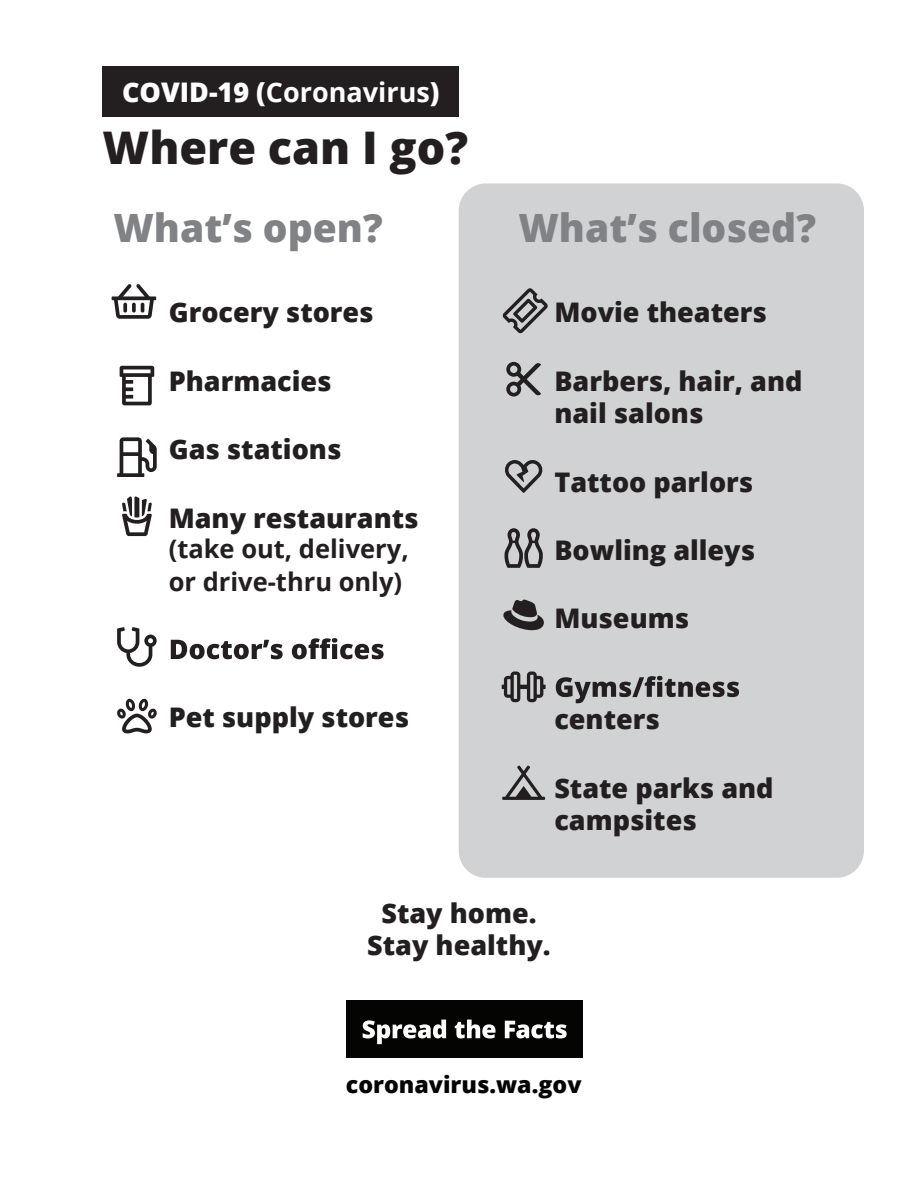
<style>
.page{position:relative;width:918px;height:1188px;background:#fff}
.page>*{position:absolute;margin:0;border:0;box-sizing:border-box;transform-origin:0 0}
.t1{font:800 45px "Open Sans";color:#231f20}
.t2{font:800 39px "Open Sans";color:#808285}
.t3{font:800 27px/32.4px "Open Sans";color:#231f20}
.t4{font:700 27px "Open Sans";color:#fff}
.t5{font:700 25.5px/32.4px "Open Sans";color:#231f20}
.t6{font:800 23.25px "Open Sans";color:#040503}
.s1{font-weight:800}
</style>
<div class="page">
<div style="left:103px;top:67px;width:356px;height:50px;background:#231f20"></div>
<div style="left:459px;top:183px;width:405px;height:695px;background:#d1d2d4;border-radius:27px"></div>
<svg style="left:171px;top:638px;width:213px;height:21px"></svg>
<svg style="left:556px;top:676px;width:183px;height:27px"></svg>
<svg style="left:112px;top:284px;width:44px;height:35px"></svg>
<svg style="left:117px;top:437px;width:40px;height:40px"></svg>
<svg style="left:120px;top:366px;width:34px;height:39px"></svg>
<svg style="left:122px;top:496px;width:30px;height:40px"></svg>
<svg style="left:117px;top:627px;width:40px;height:40px"></svg>
<svg style="left:117px;top:699px;width:40px;height:34px"></svg>
<svg style="left:502px;top:288px;width:46px;height:46px"></svg>
<svg style="left:506px;top:362px;width:35px;height:35px"></svg>
<svg style="left:504px;top:528px;width:39px;height:40px"></svg>
<svg style="left:503px;top:600px;width:41px;height:30px"></svg>
<svg style="left:502px;top:671px;width:44px;height:31px"></svg>
<svg style="left:502px;top:765px;width:43px;height:35px"></svg>
<svg style="left:505px;top:460px;width:38px;height:33px"></svg>
<div style="left:346px;top:1001px;width:237px;height:57px;background:#040503"></div>
<img style="left:363px;top:1020px;width:204px;height:18px">
<h1 class="t4" style="left:122px;top:73px;width:319px"><span class="s1">COVID-19 (</span>Coronavirus<span class="s1">)</span></h1>
<h1 class="t1" style="left:103px;top:113px;width:367px">Where can I go?</h1>
<h2 class="t2" style="left:113px;top:198px;width:271px">What’s open?</h2>
<h2 class="t2" style="left:518px;top:198px;width:299px">What’s closed?</h2>
<p class="t3" style="left:169px;top:295px;width:206px">Grocery stores</p>
<p class="t3" style="left:169px;top:363px;width:164px">Pharmacies</p>
<p class="t3" style="left:169px;top:432px;width:174px">Gas stations</p>
<p class="t3" style="left:169px;top:500px;width:251px">Many restaurants</p>
<p class="t5" style="left:169px;top:532px;width:242px">(take out, delivery, or drive-thru only)</p>
<p class="t3" style="left:169px;top:700px;width:242px">Pet supply stores</p>
<p class="t3" style="left:554px;top:295px;width:214px">Movie theaters</p>
<p class="t3" style="left:554px;top:363px;width:250px">Barbers, hair, and nail salons</p>
<p class="t3" style="left:554px;top:464px;width:200px">Tattoo parlors</p>
<p class="t3" style="left:554px;top:533px;width:202px">Bowling alleys</p>
<p class="t3" style="left:554px;top:601px;width:136px">Museums</p>
<p class="t3" style="left:554px;top:702px;width:107px">centers</p>
<p class="t3" style="left:554px;top:770px;width:221px">State parks and campsites</p>
<p class="t3" style="left:367px;top:895px;width:185px;text-align:center">Stay home.<br>Stay healthy.</p>
<p class="t6" style="left:346px;top:1067px;width:237px">coronavirus.wa.gov</p>
</div>
